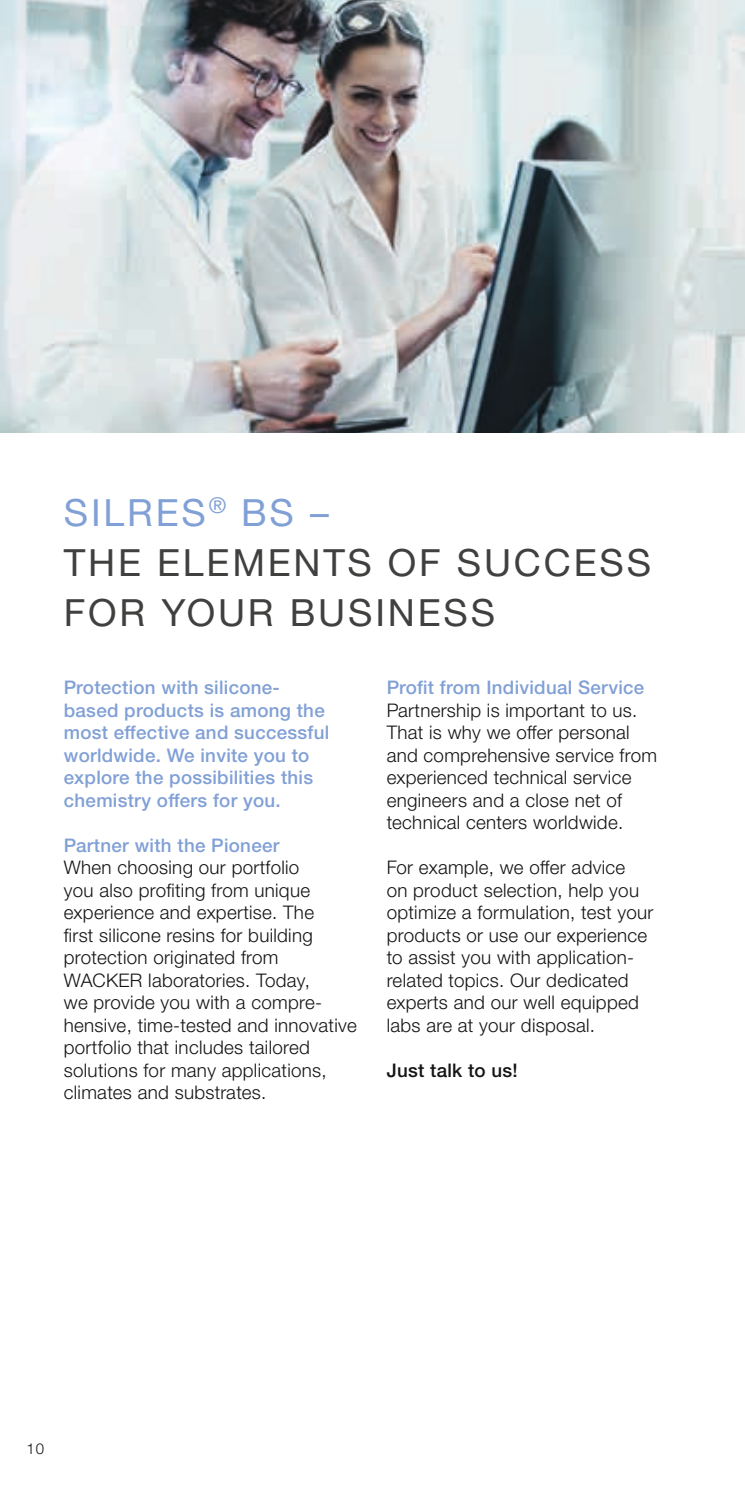
<style>
.page{position:relative;width:745px;height:1489px;background:#fff}
.page>*{position:absolute;margin:0;border:0;box-sizing:border-box;transform-origin:0 0}
.t1{font:37.5px/50px "Neue Helveticafor WACKER 55";letter-spacing:.075em;color:#40403f}
.t2{font:18.75px/22.5px "Neue Helveticafor WACKER 45";letter-spacing:.015em;color:#131413}
.t3{font:18.75px/22.5px "Neue Helveticafor WACKER 65";letter-spacing:.015em;color:#81a0d6}
.t4{font:18.75px "Neue Helveticafor WACKER 65";letter-spacing:.015em;color:#131413}
.t5{font:15px "Neue Helveticafor WACKER 45";color:#131413}
.s1{color:#81a0d6}
</style>
<div class="page">
<img style="left:0;top:0;width:744px;height:432px">
<h1 class="t1" style="left:64px;top:487px;width:588px"><span class="s1">SILRES</span><sup>®</sup> <span class="s1">BS –<br></span>THE ELEMENTS OF SUCCESS<br>FOR YOUR BUSINESS</h1>
<p class="t3" style="left:64px;top:676px;width:267px">Protection with silicone&shy;based products is among the most effective and successful worldwide. We invite you to explore the possibilities this chemistry offers for you.</p>
<p class="t3" style="left:64px;top:833px;width:217px">Partner with the Pioneer</p>
<p class="t2" style="left:64px;top:856px;width:294px">When choosing our portfolio<br>you also profiting from unique experience and expertise. The<br>first silicone resins for building protection originated from<br>WACKER laboratories. Today,<br>we provide you with a compre&shy;hensive, time-tested and innovative portfolio that includes tailored solutions for many applications, climates and substrates.</p>
<p class="t3" style="left:386px;top:676px;width:259px">Profit from Individual Service</p>
<p class="t2" style="left:386px;top:698px;width:272px">Partnership is important to us.<br>That is why we offer personal and comprehensive service from experienced technical service engineers and a close net of technical centers worldwide.</p>
<p class="t2" style="left:386px;top:856px;width:268px">For example, we offer advice<br>on product selection, help you optimize a formulation, test your products or use our experience to assist you with application&shy;related topics. Our dedicated experts and our well equipped labs are at your disposal.</p>
<p class="t4" style="left:386px;top:1058px;width:132px">Just talk to us!</p>
<p class="t5" style="left:26px;top:1438px;width:19px">10</p>
</div>
